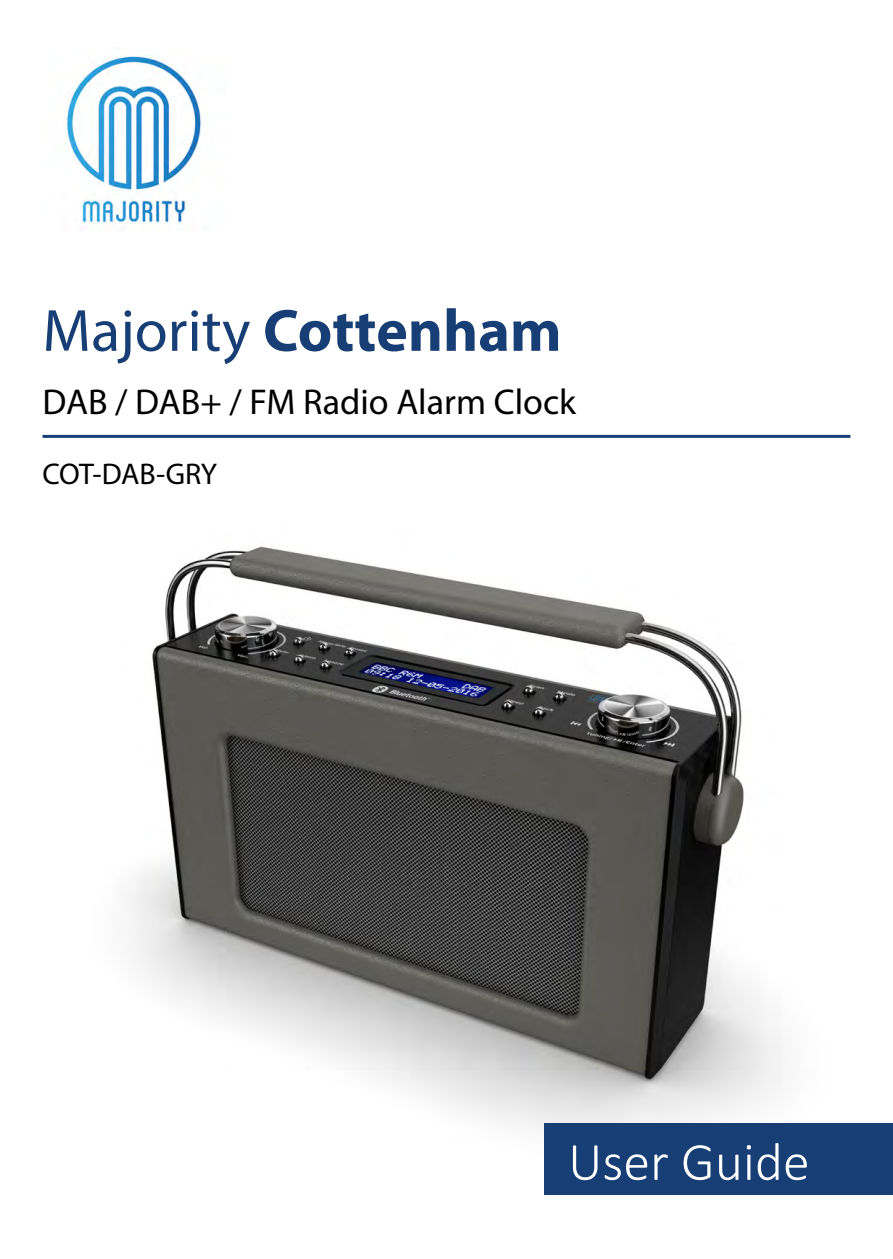
<style>
.page{position:relative;width:893px;height:1259px;background:#fff}
.page>*{position:absolute;margin:0;border:0;box-sizing:border-box;transform-origin:0 0}
.t1{font:700 60px "Myriad Pro";color:#173f76}
.t2{font:300 54px "Calibri";color:#fff}
.t3{font:36px "Myriad Pro";color:#000}
.t4{font:30px "Myriad Pro";letter-spacing:-.01em;color:#000}
.s1{font-weight:400}
</style>
<div class="page">
<img style="left:129px;top:546px;width:652px;height:583px">
<img style="left:67px;top:55px;width:134px;height:176px">
<hr style="left:43px;top:435px;width:807px;height:3px;background:#173f76">
<div style="left:544px;top:1123px;width:348px;height:72px;background:#173f76"></div>
<h1 class="t1" style="left:43px;top:291px;width:520px"><span class="s1">Majority</span> Cottenham</h1>
<p class="t3" style="left:43px;top:380px;width:534px">DAB / DAB+ / FM Radio Alarm Clock</p>
<p class="t4" style="left:42px;top:455px;width:176px">COT-DAB-GRY</p>
<h2 class="t2" style="left:567px;top:1128px;width:243px">User Guide</h2>
</div>
